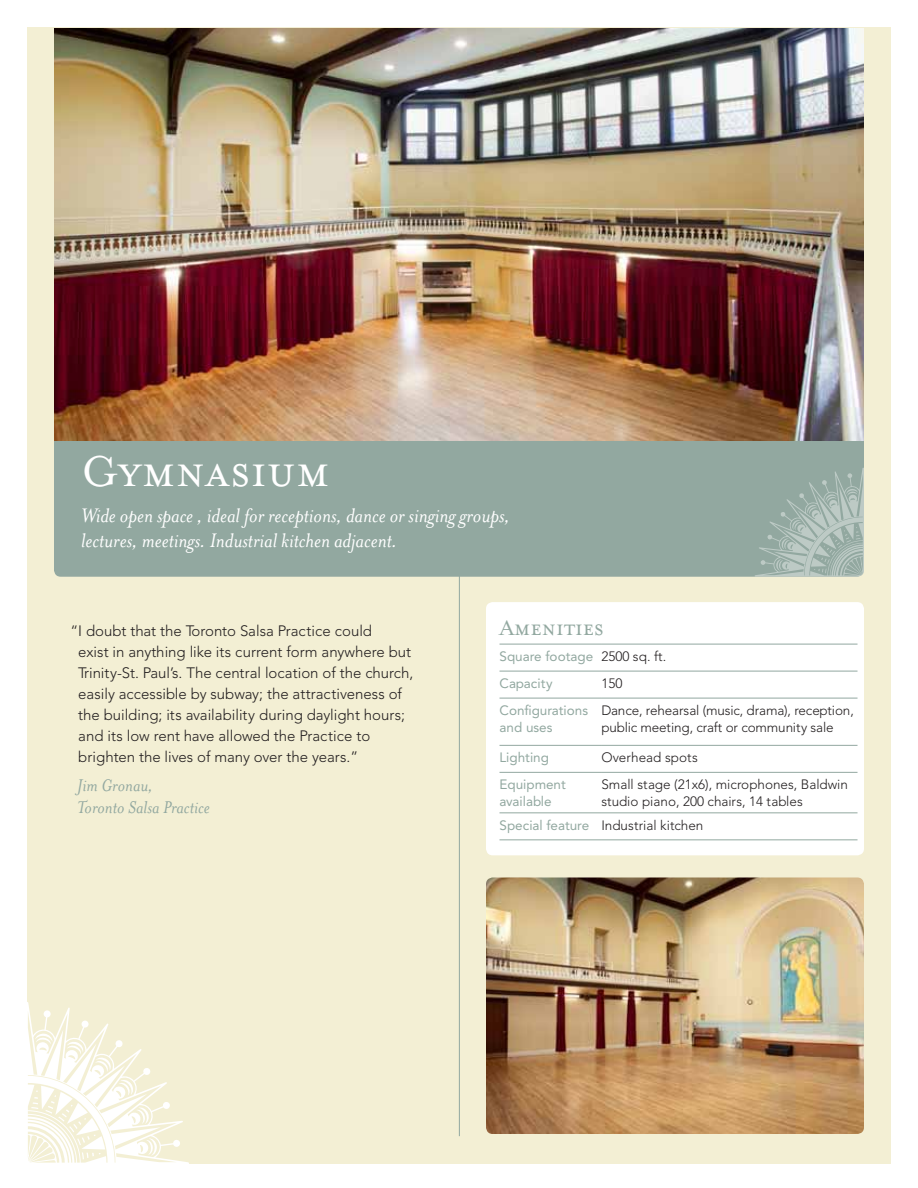
<style>
.page{position:relative;width:918px;height:1188px;background:#fff}
.page>*{position:absolute;margin:0;border:0;box-sizing:border-box;transform-origin:0 0}
.t1{font:49.5px "Mrs Eaves Small Caps";letter-spacing:.01em;color:#fff}
.t2{font:24px "Mrs Eaves Small Caps";color:#92a8a0}
.t3{font:italic 22.5px/25.5px "Mrs Eaves";color:#fff}
.t4{font:italic 19.5px/22.5px "Mrs Eaves";color:#92a8a0}
.t5{font:300 15px/21px "Avenir";color:#231f20}
.t6{font:300 13.5px/16.5px "Avenir";color:#231f20}
.t7{font:13.5px/16.5px "Avenir";color:#92a8a0}
.s1{font-weight:300;color:#231f20}
.s2{font-weight:400;color:#92a8a0}
</style>
<div class="page">
<div style="left:27px;top:27px;width:864px;height:1136px;background:#f3efd4"></div>
<svg style="left:27px;top:1002px;width:162px;height:161px"></svg>
<hr style="left:459px;top:514px;width:1px;height:622px;background:#92a8a0">
<div style="left:54px;top:387px;width:810px;height:190px;background:#92a8a0;border-radius:7px"></div>
<svg style="left:755px;top:468px;width:109px;height:109px"></svg>
<div style="left:486px;top:602px;width:378px;height:253px;background:#fff;border-radius:7px"></div>
<svg style="left:500px;top:670px;width:358px;height:144px"></svg>
<svg style="left:601px;top:670px;width:1px;height:28px"></svg>
<hr style="left:601px;top:698px;width:1px;height:47px;background:#fff">
<svg style="left:601px;top:746px;width:1px;height:26px"></svg>
<hr style="left:601px;top:773px;width:1px;height:39px;background:#fff">
<hr style="left:500px;top:644px;width:101px;height:1px;background:#92a8a0">
<hr style="left:601px;top:644px;width:257px;height:1px;background:#92a8a0">
<hr style="left:500px;top:671px;width:101px;height:1px;background:#92a8a0">
<hr style="left:601px;top:671px;width:257px;height:1px;background:#92a8a0">
<hr style="left:500px;top:698px;width:101px;height:1px;background:#92a8a0">
<hr style="left:601px;top:698px;width:257px;height:1px;background:#92a8a0">
<hr style="left:500px;top:745px;width:101px;height:1px;background:#92a8a0">
<hr style="left:601px;top:745px;width:257px;height:1px;background:#92a8a0">
<hr style="left:500px;top:772px;width:101px;height:1px;background:#92a8a0">
<hr style="left:601px;top:772px;width:257px;height:1px;background:#92a8a0">
<hr style="left:500px;top:812px;width:101px;height:1px;background:#92a8a0">
<hr style="left:601px;top:812px;width:257px;height:1px;background:#92a8a0">
<hr style="left:500px;top:839px;width:101px;height:1px;background:#92a8a0">
<hr style="left:601px;top:839px;width:257px;height:1px;background:#92a8a0">
<img style="left:486px;top:878px;width:378px;height:256px">
<img style="left:54px;top:28px;width:810px;height:413px">
<h1 class="t1" style="left:81px;top:446px;width:250px">Gymnasium</h1>
<h3 class="t3" style="left:81px;top:503px;width:431px">Wide open space , ideal for receptions, dance or singing groups, lectures, meetings. Industrial kitchen adjacent.</h3>
<p class="t5" style="left:78px;top:620px;width:337px;text-indent:-8px">“I doubt that the Toronto Salsa Practice could<br>exist in anything like its current form anywhere but Trinity-St. Paul’s. The central location of the church, easily accessible by subway; the attractiveness of the building; its availability during daylight hours; and its low rent have allowed the Practice to brighten the lives of many over the years.”</p>
<h3 class="t4" style="left:77px;top:774px;width:134px">Jim Gronau,<br>Toronto Salsa Practice</h3>
<h2 class="t2" style="left:500px;top:615px;width:106px">Amenities</h2>
<p class="t7" style="left:500px;top:643px;width:168px;line-height:27px">Square footage <span class="s1">2500 sq. ft.<br></span>Capacity</p>
<p class="t6" style="left:601px;top:675px;width:23px">150</p>
<p class="t7" style="left:500px;top:702px;width:90px">Configurations and uses</p>
<p class="t6" style="left:601px;top:702px;width:254px">Dance, rehearsal (music, drama), reception, public meeting, craft or community sale</p>
<p class="t7" style="left:500px;top:749px;width:51px">Lighting</p>
<p class="t6" style="left:601px;top:749px;width:98px">Overhead spots</p>
<p class="t7" style="left:500px;top:776px;width:68px">Equipment available</p>
<p class="t6" style="left:601px;top:776px;width:248px">Small stage (21x6), microphones, Baldwin studio piano, 200 chairs, 14 tables</p>
<p class="t6" style="left:500px;top:817px;width:205px"><span class="s2">Special feature</span> Industrial kitchen</p>
</div>
